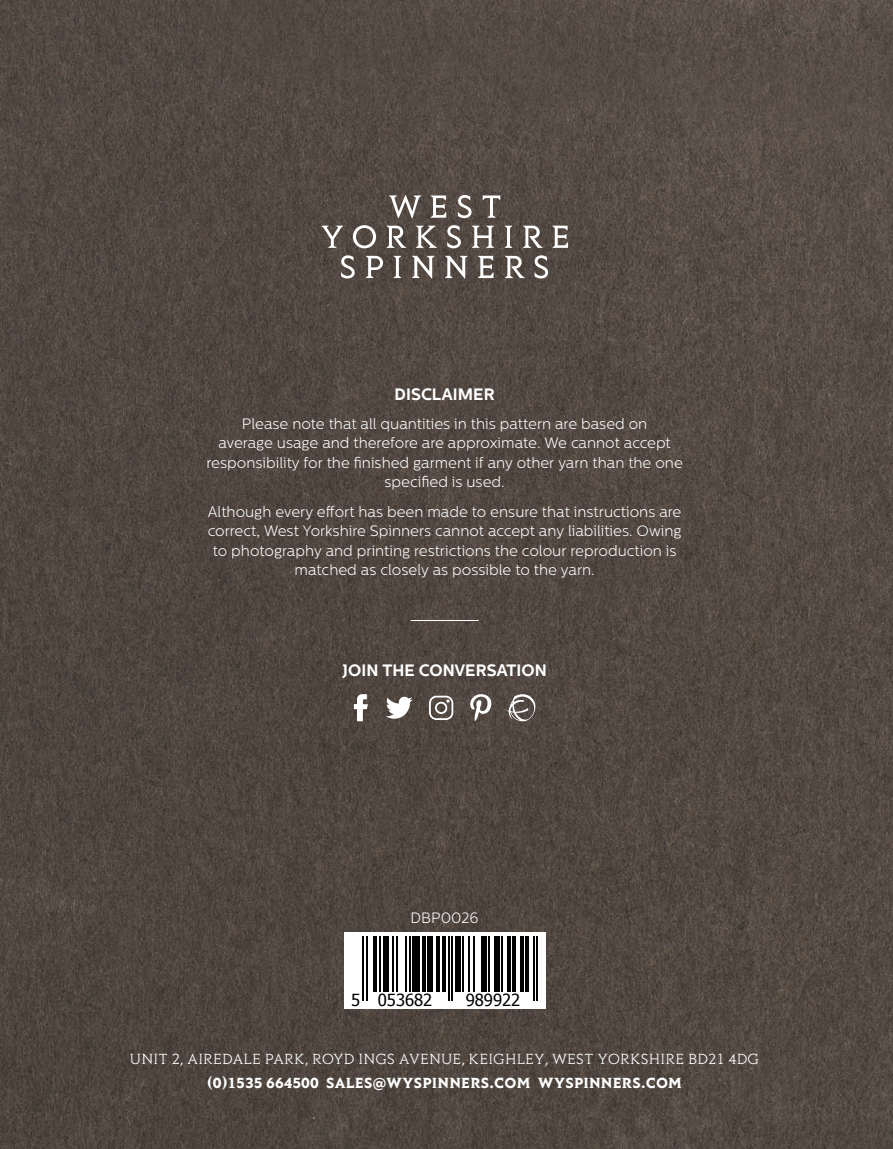
<style>
.page{position:relative;width:893px;height:1149px;background:#fff}
.page>*{position:absolute;margin:0;border:0;box-sizing:border-box;transform-origin:0 0}
.t1{font:16.65px "Tahoma";color:#020203}
.t2{font:300 16.5px "Lovato";letter-spacing:.01em;color:#fff}
.t3{font:700 16.5px "Lovato";letter-spacing:.01em;color:#fff}
.t4{font:700 16.5px "Centrale Sans";letter-spacing:.005em;color:#fff}
.t5{font:300 15px/19.5px "Centrale Sans";color:#fff;text-align:center}
</style>
<div class="page">
<img style="left:0;top:0;width:893px;height:1148px">
<div style="left:344px;top:932px;width:201px;height:76px;background:#fff"></div>
<hr style="left:362px;top:935px;width:2px;height:65px;background:#020203">
<hr style="left:366px;top:935px;width:2px;height:65px;background:#020203">
<hr style="left:374px;top:935px;width:3px;height:55px;background:#020203">
<hr style="left:379px;top:935px;width:2px;height:55px;background:#020203">
<div style="left:383px;top:935px;width:5px;height:55px;background:#020203"></div>
<hr style="left:392px;top:935px;width:2px;height:55px;background:#020203">
<hr style="left:396px;top:935px;width:2px;height:55px;background:#020203">
<hr style="left:405px;top:935px;width:2px;height:55px;background:#020203">
<hr style="left:409px;top:935px;width:2px;height:55px;background:#020203">
<div style="left:412px;top:935px;width:8px;height:55px;background:#020203"></div>
<hr style="left:422px;top:935px;width:3px;height:55px;background:#020203">
<div style="left:427px;top:935px;width:6px;height:55px;background:#020203"></div>
<hr style="left:436px;top:935px;width:4px;height:55px;background:#020203">
<hr style="left:442px;top:935px;width:4px;height:55px;background:#020203">
<hr style="left:448px;top:935px;width:1px;height:65px;background:#020203">
<hr style="left:451px;top:935px;width:2px;height:65px;background:#020203">
<div style="left:455px;top:935px;width:6px;height:55px;background:#020203"></div>
<hr style="left:462px;top:935px;width:2px;height:55px;background:#020203">
<hr style="left:468px;top:935px;width:2px;height:55px;background:#020203">
<hr style="left:473px;top:935px;width:2px;height:55px;background:#020203">
<div style="left:481px;top:935px;width:5px;height:55px;background:#020203"></div>
<hr style="left:488px;top:935px;width:2px;height:55px;background:#020203">
<div style="left:494px;top:935px;width:5px;height:55px;background:#020203"></div>
<hr style="left:501px;top:935px;width:2px;height:55px;background:#020203">
<hr style="left:507px;top:935px;width:3px;height:55px;background:#020203">
<hr style="left:512px;top:935px;width:4px;height:55px;background:#020203">
<hr style="left:520px;top:935px;width:3px;height:55px;background:#020203">
<hr style="left:525px;top:935px;width:4px;height:55px;background:#020203">
<hr style="left:533px;top:935px;width:2px;height:65px;background:#020203">
<hr style="left:536px;top:935px;width:2px;height:65px;background:#020203">
<hr style="left:411px;top:620px;width:68px;height:1px;background:#fff">
<svg style="left:354px;top:694px;width:14px;height:27px"></svg>
<svg style="left:386px;top:696px;width:27px;height:22px"></svg>
<svg style="left:470px;top:693px;width:22px;height:28px"></svg>
<svg style="left:504px;top:693px;width:32px;height:28px"></svg>
<svg style="left:429px;top:695px;width:24px;height:24px"></svg>
<svg style="left:321px;top:225px;width:22px;height:23px"></svg>
<svg style="left:353px;top:225px;width:23px;height:23px"></svg>
<svg style="left:387px;top:225px;width:19px;height:23px"></svg>
<svg style="left:416px;top:225px;width:21px;height:23px"></svg>
<svg style="left:447px;top:225px;width:14px;height:23px"></svg>
<svg style="left:472px;top:225px;width:22px;height:23px"></svg>
<svg style="left:505px;top:225px;width:7px;height:23px"></svg>
<svg style="left:523px;top:225px;width:20px;height:23px"></svg>
<svg style="left:552px;top:225px;width:16px;height:23px"></svg>
<svg style="left:341px;top:255px;width:14px;height:23px"></svg>
<svg style="left:366px;top:256px;width:17px;height:22px"></svg>
<svg style="left:394px;top:256px;width:7px;height:22px"></svg>
<svg style="left:412px;top:256px;width:23px;height:22px"></svg>
<svg style="left:445px;top:256px;width:23px;height:22px"></svg>
<svg style="left:478px;top:256px;width:15px;height:22px"></svg>
<svg style="left:505px;top:256px;width:20px;height:22px"></svg>
<svg style="left:535px;top:255px;width:13px;height:23px"></svg>
<svg style="left:389px;top:195px;width:32px;height:23px"></svg>
<svg style="left:431px;top:195px;width:15px;height:23px"></svg>
<svg style="left:458px;top:195px;width:14px;height:23px"></svg>
<svg style="left:483px;top:195px;width:17px;height:23px"></svg>
<p class="t4" style="left:395px;top:385px;width:101px">DISCLAIMER</p>
<p class="t5" style="left:206px;top:413px;width:478px">Please note that all quantities in this pattern are based on<br>average usage and therefore are approximate. We cannot accept responsibility for the finished garment if any other yarn than the one specified is used.</p>
<p class="t5" style="left:208px;top:501px;width:475px">Although every effort has been made to ensure that instructions are correct, West Yorkshire Spinners cannot accept any liabilities. Owing to photography and printing restrictions the colour reproduction is matched as closely as possible to the yarn.</p>
<p class="t4" style="left:342px;top:660px;width:206px">JOIN THE CONVERSATION</p>
<p class="t5" style="left:410px;top:907px;width:70px">DBP0026</p>
<p class="t1" style="left:351px;top:988px;width:83px">5 053682</p>
<p class="t1" style="left:466px;top:988px;width:56px">989922</p>
<p class="t2" style="left:130px;top:1048px;width:631px">UNIT 2, AIREDALE PARK, ROYD INGS AVENUE, KEIGHLEY, WEST YORKSHIRE BD21 4DG</p>
<p class="t3" style="left:207px;top:1073px;width:476px">(0)1535 664500 SALES@WYSPINNERS.COM WYSPINNERS.COM</p>
</div>
